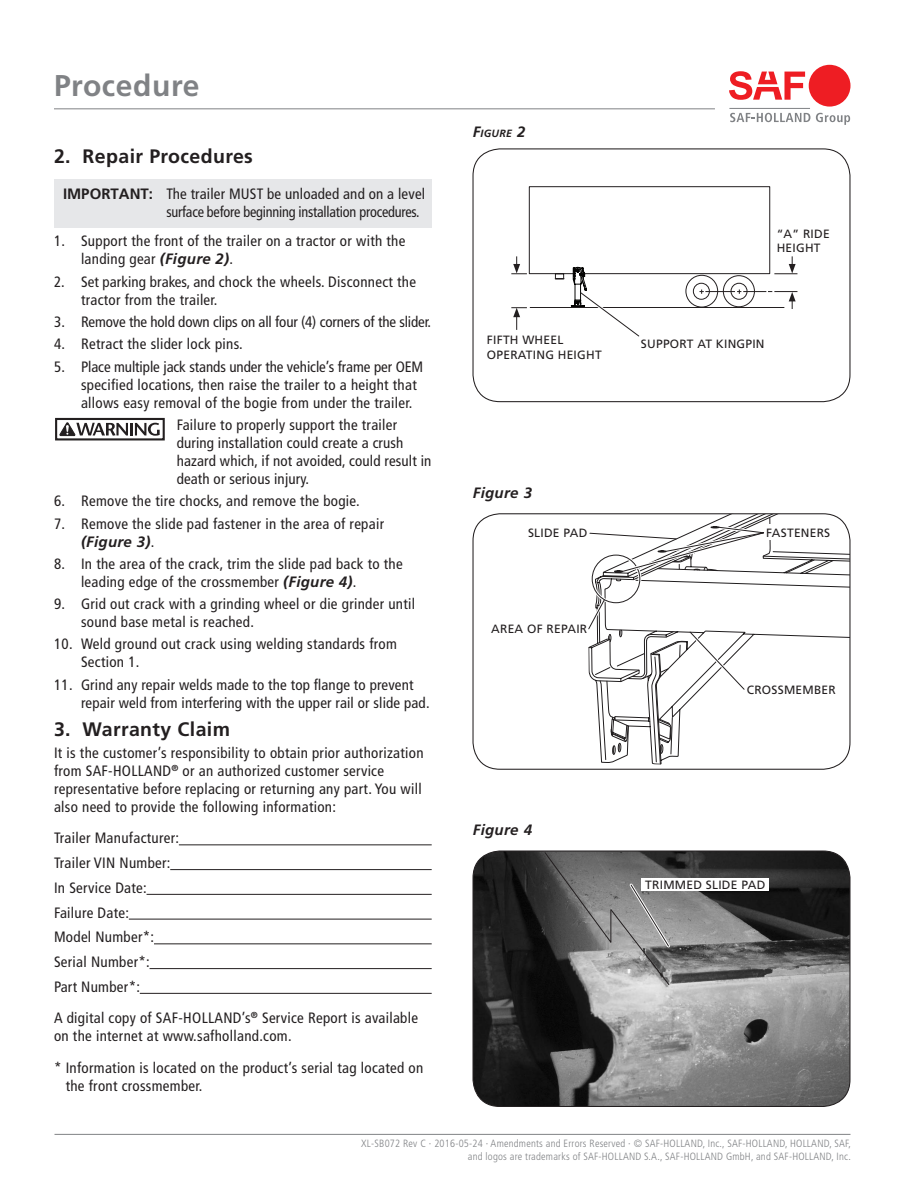
<style>
.page{position:relative;width:918px;height:1188px;background:#fff}
.page>*{position:absolute;margin:0;border:0;box-sizing:border-box;transform-origin:0 0}
._5_Primary_Heading{font:700 30px "Frutiger LT Std";letter-spacing:.02em;color:#808285}
._6_Section_Heading{font:700 19.5px "Frutiger LT Std";letter-spacing:.02em;color:#231f20}
._13_Numbered_Text{font:condensed 15px/18px "Frutiger LT Std";letter-spacing:.02em;color:#231f20}
._7_Body_Copy{font:condensed 15px/18px "Frutiger LT Std";letter-spacing:.02em;color:#231f20}
._10_Numbered_Text{font:condensed 15px/18px "Frutiger LT Std";letter-spacing:.02em;color:#231f20}
._12_Important_Copy{font:condensed 15px/18px "Frutiger LT Std";letter-spacing:-.015em;color:#231f20}
._13_Numbered_Text-2{font:condensed 15px "Frutiger LT Std";letter-spacing:-.01em;color:#231f20}
._10_Figure_Number_He{font:italic 700 15px "Frutiger LT Std";letter-spacing:.02em;color:#231f20}
._16_Graphic_Callouts{font:12px/14.4px "Frutiger LT Std";letter-spacing:.02em;color:#231f20}
._1_Footer_Doc_Number{font:300 condensed 10.5px/12.6px "Frutiger LT Std";letter-spacing:.02em;color:#808285;text-align:right}
._15_Figure_Number_Ab{font:italic 700 10.5px "Frutiger LT Std";letter-spacing:.03em;color:#231f20}
.s1{font-weight:700;font-stretch:normal}
.s2{font-weight:700;font-style:italic;font-stretch:normal}
.s3{font-size:15px}
</style>
<div class="page">
<hr style="left:55px;top:1134px;width:795px;height:1px;background:#808285">
<hr style="left:54px;top:109px;width:661px;height:1px;background:#808285">
<div style="left:54px;top:179px;width:378px;height:48px;background:#e6e7e9"></div>
<svg style="left:730px;top:113px;width:80px;height:9px"></svg>
<svg style="left:816px;top:113px;width:34px;height:12px"></svg>
<hr style="left:729px;top:108px;width:81px;height:1px;background:#808285">
<div style="left:809px;top:65px;width:41px;height:42px;background:#ee1d23;border-radius:50%"></div>
<svg style="left:729px;top:71px;width:76px;height:29px"></svg>
<hr style="left:179px;top:844px;width:253px;height:1px;background:#231f20">
<hr style="left:170px;top:869px;width:262px;height:1px;background:#231f20">
<hr style="left:147px;top:894px;width:285px;height:1px;background:#231f20">
<hr style="left:129px;top:919px;width:303px;height:1px;background:#231f20">
<hr style="left:154px;top:943px;width:278px;height:1px;background:#231f20">
<hr style="left:150px;top:968px;width:282px;height:1px;background:#231f20">
<hr style="left:140px;top:993px;width:292px;height:1px;background:#231f20">
<div style="left:55px;top:418px;width:110px;height:22px;border:2px solid #231f20"></div>
<svg style="left:60px;top:422px;width:100px;height:14px"></svg>
<svg style="left:585px;top:514px;width:265px;height:241px"></svg>
<img style="left:473px;top:851px;width:376px;height:255px">
<div style="left:473px;top:851px;width:378px;height:256px;border:1px solid #231f20;border-radius:27px"></div>
<div style="left:641px;top:878px;width:128px;height:12px;background:#fff"></div>
<svg style="left:544px;top:852px;width:129px;height:134px;background:#7b7b7b"></svg>
<div style="left:473px;top:148px;width:378px;height:254px;border:1px solid #231f20;border-radius:27px"></div>
<svg style="left:511px;top:149px;width:286px;height:188px"></svg>
<p class="_5_Primary_Heading" style="left:54px;top:68px;width:147px">Procedure</p>
<p class="_6_Section_Heading" style="left:54px;top:144px;width:200px">2. Repair Procedures</p>
<p class="_12_Important_Copy" style="left:166px;top:185px;width:260px;text-indent:-104px"><span class="s1">IMPORTANT:</span> The trailer MUST be unloaded and on a level surface before beginning installation procedures.</p>
<p class="_13_Numbered_Text" style="left:81px;top:232px;width:326px;text-indent:-27px">1. Support the front of the trailer on a tractor or with the landing gear <span class="s2">(Figure 2)</span>.</p>
<p class="_13_Numbered_Text" style="left:81px;top:273px;width:337px;text-indent:-27px">2. Set parking brakes, and chock the wheels. Disconnect the tractor from the trailer.</p>
<p class="_13_Numbered_Text-2" style="left:54px;top:313px;width:379px">3. Remove the hold down clips on all four (4) corners of the slider.</p>
<p class="_13_Numbered_Text" style="left:54px;top:335px;width:190px">4. Retract the slider lock pins.</p>
<p class="_13_Numbered_Text" style="left:81px;top:357px;width:344px;text-indent:-27px">5. Place multiple jack stands under the vehicle’s frame per OEM specified locations, then raise the trailer to a height that allows easy removal of the bogie from under the trailer.</p>
<p class="_13_Numbered_Text" style="left:177px;top:416px;width:256px">Failure to properly support the trailer during installation could create a crush hazard which, if not avoided, could result in death or serious injury.</p>
<p class="_13_Numbered_Text" style="left:54px;top:492px;width:307px">6. Remove the tire chocks, and remove the bogie.</p>
<p class="_13_Numbered_Text" style="left:81px;top:514px;width:305px;text-indent:-27px">7. Remove the slide pad fastener in the area of repair <span class="s2">(Figure 3)</span>.</p>
<p class="_10_Numbered_Text" style="left:81px;top:555px;width:323px;text-indent:-27px">8. In the area of the crack, trim the slide pad back to the leading edge of the crossmember <span class="s2">(Figure 4)</span>.</p>
<p class="_10_Numbered_Text" style="left:81px;top:595px;width:336px;text-indent:-27px">9. Grid out crack with a grinding wheel or die grinder until sound base metal is reached.</p>
<p class="_10_Numbered_Text" style="left:81px;top:635px;width:317px;text-indent:-27px">10. Weld ground out crack using welding standards from<br>Section 1.</p>
<p class="_10_Numbered_Text" style="left:81px;top:676px;width:350px;text-indent:-27px">11. Grind any repair welds made to the top flange to prevent repair weld from interfering with the upper rail or slide pad.</p>
<p class="_6_Section_Heading" style="left:54px;top:717px;width:178px">3. Warranty Claim</p>
<p class="_7_Body_Copy" style="left:54px;top:744px;width:371px">It is the customer’s responsibility to obtain prior authorization from SAF-HOLLAND<sup>®</sup> or an authorized customer service representative before replacing or returning any part. You will also need to provide the following information:</p>
<p class="_7_Body_Copy" style="left:54px;top:829px;width:127px">Trailer Manufacturer:</p>
<p class="_7_Body_Copy" style="left:54px;top:854px;width:118px">Trailer VIN Number:</p>
<p class="_7_Body_Copy" style="left:54px;top:879px;width:94px">In Service Date:</p>
<p class="_7_Body_Copy" style="left:54px;top:904px;width:77px">Failure Date:</p>
<p class="_7_Body_Copy" style="left:54px;top:928px;width:102px">Model Number*:</p>
<p class="_7_Body_Copy" style="left:54px;top:953px;width:97px">Serial Number*:</p>
<p class="_7_Body_Copy" style="left:54px;top:978px;width:88px">Part Number*:</p>
<p class="_7_Body_Copy" style="left:54px;top:1009px;width:366px">A digital copy of SAF-HOLLAND’s<sup>®</sup> Service Report is available on the internet at www.safholland.com.</p>
<p class="_7_Body_Copy" style="left:66px;top:1059px;width:359px;text-indent:-12px">* Information is located on the product’s serial tag located on the front crossmember.</p>
<p class="_15_Figure_Number_Ab" style="left:473px;top:127px;width:54px"><span class="s3">F</span>IGURE <span class="s3">2</span></p>
<p class="_16_Graphic_Callouts" style="left:487px;top:333px;width:116px">FIFTH WHEEL<br>OPERATING HEIGHT</p>
<p class="_16_Graphic_Callouts" style="left:777px;top:226px;width:55px">“A” RIDE<br>HEIGHT</p>
<p class="_16_Graphic_Callouts" style="left:641px;top:337px;width:125px">SUPPORT AT KINGPIN</p>
<p class="_10_Figure_Number_He" style="left:473px;top:483px;width:61px">Figure 3</p>
<p class="_16_Graphic_Callouts" style="left:528px;top:526px;width:61px">SLIDE PAD</p>
<p class="_16_Graphic_Callouts" style="left:491px;top:622px;width:98px">AREA OF REPAIR</p>
<p class="_16_Graphic_Callouts" style="left:766px;top:526px;width:66px">FASTENERS</p>
<p class="_16_Graphic_Callouts" style="left:747px;top:683px;width:91px">CROSSMEMBER</p>
<p class="_10_Figure_Number_He" style="left:473px;top:821px;width:61px">Figure 4</p>
<p class="_16_Graphic_Callouts" style="left:645px;top:877px;width:122px">TRIMMED SLIDE PAD</p>
<p class="_1_Footer_Doc_Number" style="left:361px;top:1137px;width:491px">XL-SB072 Rev C · 2016-05-24 · Amendments and Errors Reserved · © SAF-HOLLAND, Inc., SAF-HOLLAND, HOLLAND, SAF, and logos are trademarks of SAF-HOLLAND S.A., SAF-HOLLAND GmbH, and SAF-HOLLAND, Inc.</p>
</div>
